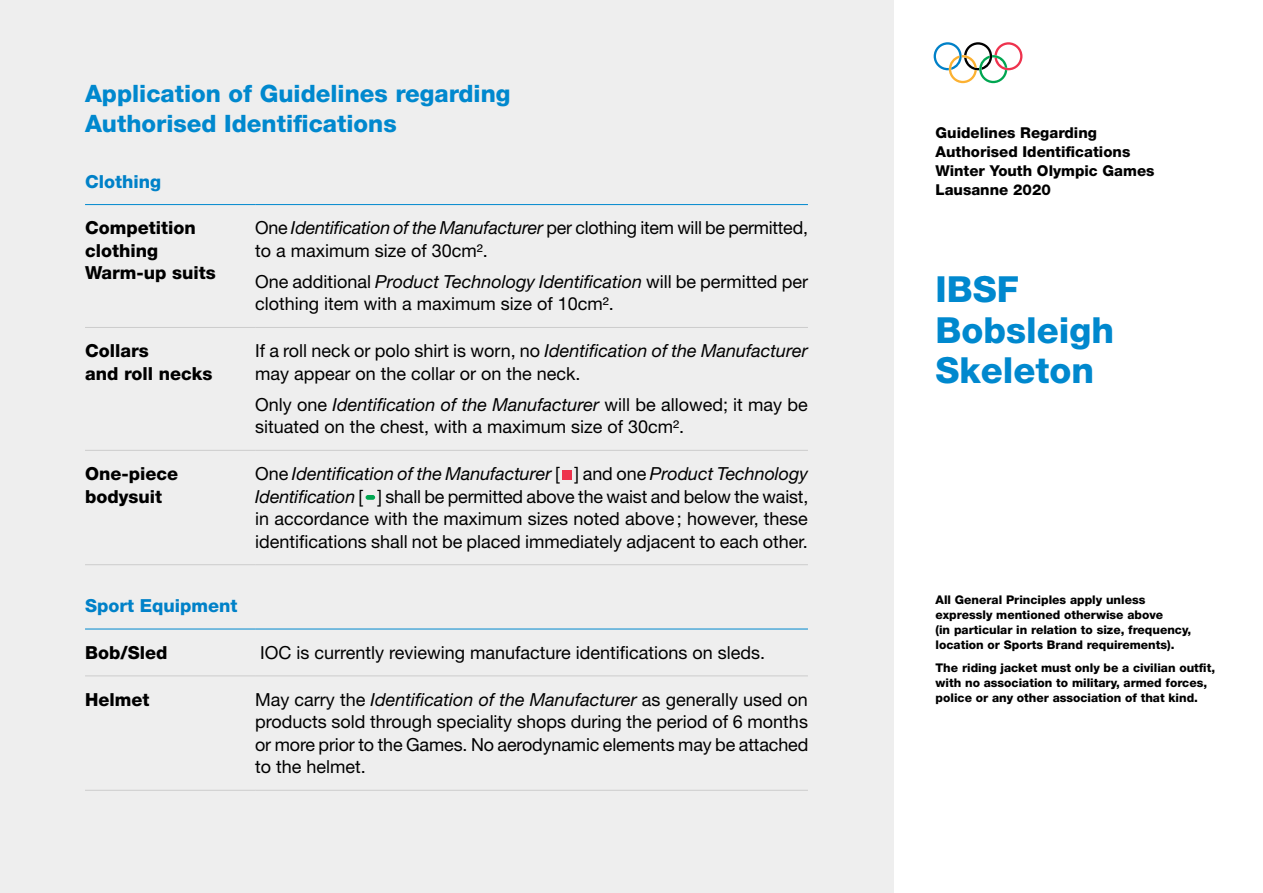
<style>
.page{position:relative;width:1263px;height:893px;background:#fff}
.page>*{position:absolute;margin:0;border:0;box-sizing:border-box;transform-origin:0 0}
.t1{font:800 36px/40.5px "Helvetica Neue LT Std";color:#0088ce}
.Text_Title{font:800 24px/30px "Helvetica Neue LT Std";color:#0088ce}
.Table_Text{font:18px/22.5px "Helvetica Neue LT Std";color:#000}
.Table_Tile{font:800 18px/22.5px "Helvetica Neue LT Std";color:#000}
.Table_Head{font:800 18px "Helvetica Neue LT Std";color:#0081c8}
.t2{font:800 15px/18.8px "Helvetica Neue LT Std";color:#000}
.Note{font:800 12px/15px "Helvetica Neue LT Std";color:#000}
.s1{font-style:italic}
</style>
<div class="page">
<div style="left:0;top:0;width:893px;height:893px;background:#eee"></div>
<svg style="left:934px;top:42px;width:88px;height:41px"></svg>
<hr style="left:85px;top:450px;width:170px;height:1px;background:#ccc">
<hr style="left:85px;top:564px;width:170px;height:1px;background:#ccc">
<hr style="left:255px;top:564px;width:553px;height:1px;background:#ccc">
<hr style="left:85px;top:327px;width:170px;height:1px;background:#ccc">
<hr style="left:255px;top:450px;width:553px;height:1px;background:#ccc">
<hr style="left:255px;top:327px;width:553px;height:1px;background:#ccc">
<hr style="left:85px;top:204px;width:170px;height:1px;background:#0088ce">
<hr style="left:255px;top:204px;width:553px;height:1px;background:#0088ce">
<div style="left:562px;top:470px;width:10px;height:10px;background:#ee334e"></div>
<div style="left:366px;top:495px;width:9px;height:5px;background:#00a651;border-radius:2px"></div>
<hr style="left:85px;top:790px;width:170px;height:1px;background:#ccc">
<hr style="left:255px;top:675px;width:553px;height:1px;background:#ccc">
<hr style="left:85px;top:675px;width:170px;height:1px;background:#ccc">
<hr style="left:255px;top:790px;width:553px;height:1px;background:#ccc">
<hr style="left:85px;top:629px;width:170px;height:1px;background:#0088ce">
<hr style="left:255px;top:629px;width:553px;height:1px;background:#0088ce">
<p class="Text_Title" style="left:85px;top:79px;width:427px">Application of Guidelines regarding<br>Authorised Identifications</p>
<p class="Table_Head" style="left:85px;top:170px;width:77px">Clothing</p>
<p class="Table_Tile" style="left:85px;top:217px;width:132px">Competition clothing<br>Warm-up suits</p>
<p class="Table_Text" style="left:255px;top:217px;width:554px">One <span class="s1">Identification of the Manufacturer</span> per clothing item will be permitted, to a maximum size of 30cm2.</p>
<p class="Table_Text" style="left:255px;top:270px;width:554px">One additional <span class="s1">Product Technology Identification</span> will be permitted per clothing item with a maximum size of 10cm2.</p>
<p class="Table_Tile" style="left:85px;top:340px;width:129px">Collars<br>and roll necks</p>
<p class="Table_Text" style="left:255px;top:339px;width:554px">If a roll neck or polo shirt is worn, no <span class="s1">Identification of the Manufacturer </span>may appear on the collar or on the neck.</p>
<p class="Table_Text" style="left:255px;top:393px;width:554px">Only one <span class="s1">Identification of the Manufacturer</span> will be allowed; it may be situated on the chest, with a maximum size of 30cm2.</p>
<p class="Table_Tile" style="left:85px;top:462px;width:95px">One-piece bodysuit</p>
<p class="Table_Text" style="left:255px;top:462px;width:555px;text-align:justify">One <span class="s1">Identification of the Manufacturer</span> [ ] and one <span class="s1">Product Technology Identification</span> [ ] shall be permitted above the waist and below the waist, in accordance with the maximum sizes noted above; however, these identifications shall not be placed immediately adjacent to each other.</p>
<p class="Table_Head" style="left:85px;top:595px;width:154px">Sport Equipment</p>
<p class="Table_Tile" style="left:85px;top:641px;width:84px">Bob/Sled</p>
<p class="Table_Text" style="left:260px;top:641px;width:507px">IOC is currently reviewing manufacture identifications on sleds.</p>
<p class="Table_Tile" style="left:85px;top:688px;width:66px">Helmet</p>
<p class="Table_Text" style="left:255px;top:688px;width:555px;text-align:justify">May carry the <span class="s1">Identification of the Manufacturer</span> as generally used on products sold through speciality shops during the period of 6 months or more prior to the Games. No aerodynamic elements may be attached to the helmet.</p>
<p class="t2" style="left:935px;top:124px;width:220px">Guidelines Regarding<br>Authorised Identifications<br>Winter Youth Olympic Games<br>Lausanne 2020</p>
<h1 class="t1" style="left:935px;top:269px;width:180px">IBSF<br>Bobsleigh<br>Skeleton</h1>
<p class="Note" style="left:935px;top:592px;width:257px">All General Principles apply unless expressly mentioned otherwise above<br>(in particular in relation to size, frequency, location or Sports Brand requirements).</p>
<p class="Note" style="left:935px;top:661px;width:281px">The riding jacket must only be a civilian outfit, with no association to military, armed forces, police or any other association of that kind.</p>
</div>
